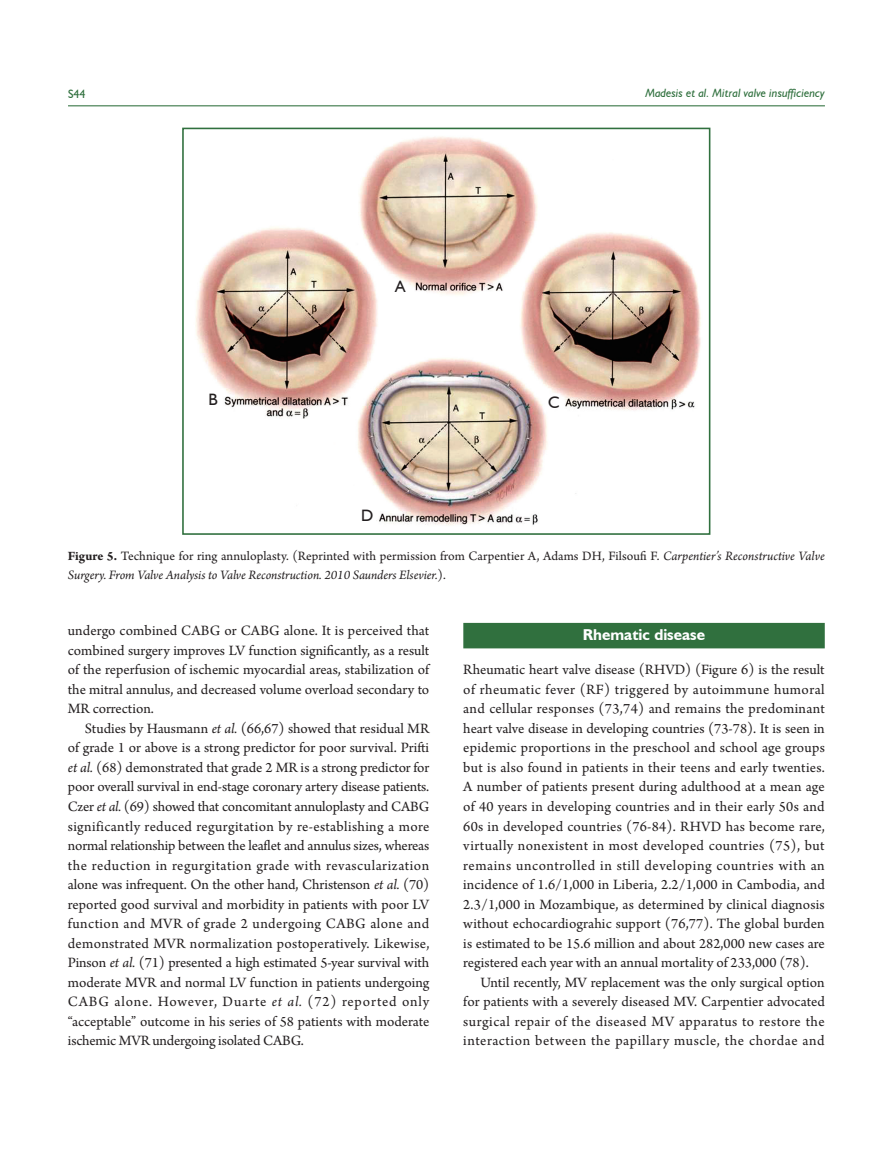
<style>
.page{position:relative;width:893px;height:1170px;background:#fff}
.page>*{position:absolute;margin:0;border:0;box-sizing:border-box;transform-origin:0 0}
.t1{font:16.5px "Humanist 521 BT";color:#231f20}
.t2{font:700 15.75px "Humanist 521 BT";color:#fff}
.t3{font:15px/19.5px "Arno Pro";color:#231f20;text-align:justify}
.t4{font:italic 13.5px/19.5px "Arno Pro";letter-spacing:-.005em;color:#231f20}
.t5{font:italic 12px "Humanist 521 BT";color:#30703e}
.t6{font:12px "Humanist 521 BT";color:#30703e}
.s1{font-weight:700;font-style:normal}
.s2{font-style:normal}
.s3{font-style:italic}
</style>
<div class="page">
<hr style="left:68px;top:105px;width:757px;height:1px;background:#30703e">
<img style="left:195px;top:136px;width:506px;height:389px">
<div style="left:182px;top:128px;width:528px;height:407px;border:2px solid #30703e"></div>
<div style="left:463px;top:623px;width:362px;height:25px;background:#30703e"></div>
<p class="t6" style="left:68px;top:86px;width:19px">S44</p>
<p class="t5" style="left:645px;top:86px;width:181px">Madesis et al. Mitral valve insufficiency</p>
<p class="t1" style="left:395px;top:276px;width:12px">A</p>
<p class="t1" style="left:209px;top:389px;width:11px">B</p>
<p class="t1" style="left:548px;top:392px;width:13px">C</p>
<p class="t1" style="left:361px;top:505px;width:14px">D</p>
<p class="t4" style="left:68px;top:546px;width:758px"><span class="s1">Figure 5.</span> <span class="s2">Technique for ring annuloplasty. (Reprinted with permission from Carpentier A, Adams DH, Filsoufi F.</span> Carpentier’s Reconstructive Valve<br>Surgery. From Valve Analysis to Valve Reconstruction. 2010 Saunders Elsevier.<span class="s2">).</span></p>
<p class="t3" style="left:68px;top:622px;width:363px">undergo combined CABG or CABG alone. It is perceived that combined surgery improves LV function significantly, as a result of the reperfusion of ischemic myocardial areas, stabilization of the mitral annulus, and decreased volume overload secondary to MR correction.</p>
<p class="t3" style="left:68px;top:719px;width:363px;text-indent:17px">Studies by Hausmann <span class="s3">et al.</span> (66,67) showed that residual MR of grade 1 or above is a strong predictor for poor survival. Prifti <span class="s3">et al.</span> (68) demonstrated that grade 2 MR is a strong predictor for poor overall survival in end-stage coronary artery disease patients.<br>Czer <span class="s3">et al.</span> (69) showed that concomitant annuloplasty and CABG significantly reduced regurgitation by re-establishing a more normal relationship between the leaflet and annulus sizes, whereas the reduction in regurgitation grade with revascularization alone was infrequent. On the other hand, Christenson <span class="s3">et al.</span> (70) reported good survival and morbidity in patients with poor LV function and MVR of grade 2 undergoing CABG alone and demonstrated MVR normalization postoperatively. Likewise, Pinson <span class="s3">et al.</span> (71) presented a high estimated 5-year survival with moderate MVR and normal LV function in patients undergoing CABG alone. However, Duarte <span class="s3">et al.</span> (72) reported only “acceptable” outcome in his series of 58 patients with moderate ischemic MVR undergoing isolated CABG.</p>
<p class="t2" style="left:583px;top:625px;width:124px">Rhematic disease</p>
<p class="t3" style="left:463px;top:661px;width:363px">Rheumatic heart valve disease (RHVD) (Figure 6) is the result of rheumatic fever (RF) triggered by autoimmune humoral and cellular responses (73,74) and remains the predominant heart valve disease in developing countries (73-78). It is seen in epidemic proportions in the preschool and school age groups but is also found in patients in their teens and early twenties.<br>A number of patients present during adulthood at a mean age of 40 years in developing countries and in their early 50s and 60s in developed countries (76-84). RHVD has become rare, virtually nonexistent in most developed countries (75), but remains uncontrolled in still developing countries with an incidence of 1.6/1,000 in Liberia, 2.2/1,000 in Cambodia, and 2.3/1,000 in Mozambique, as determined by clinical diagnosis without echocardiograhic support (76,77). The global burden is estimated to be 15.6 million and about 282,000 new cases are registered each year with an annual mortality of 233,000 (78).</p>
<p class="t3" style="left:463px;top:973px;width:363px;text-indent:17px">Until recently, MV replacement was the only surgical option for patients with a severely diseased MV. Carpentier advocated surgical repair of the diseased MV apparatus to restore the interaction between the papillary muscle, the chordae and</p>
</div>
